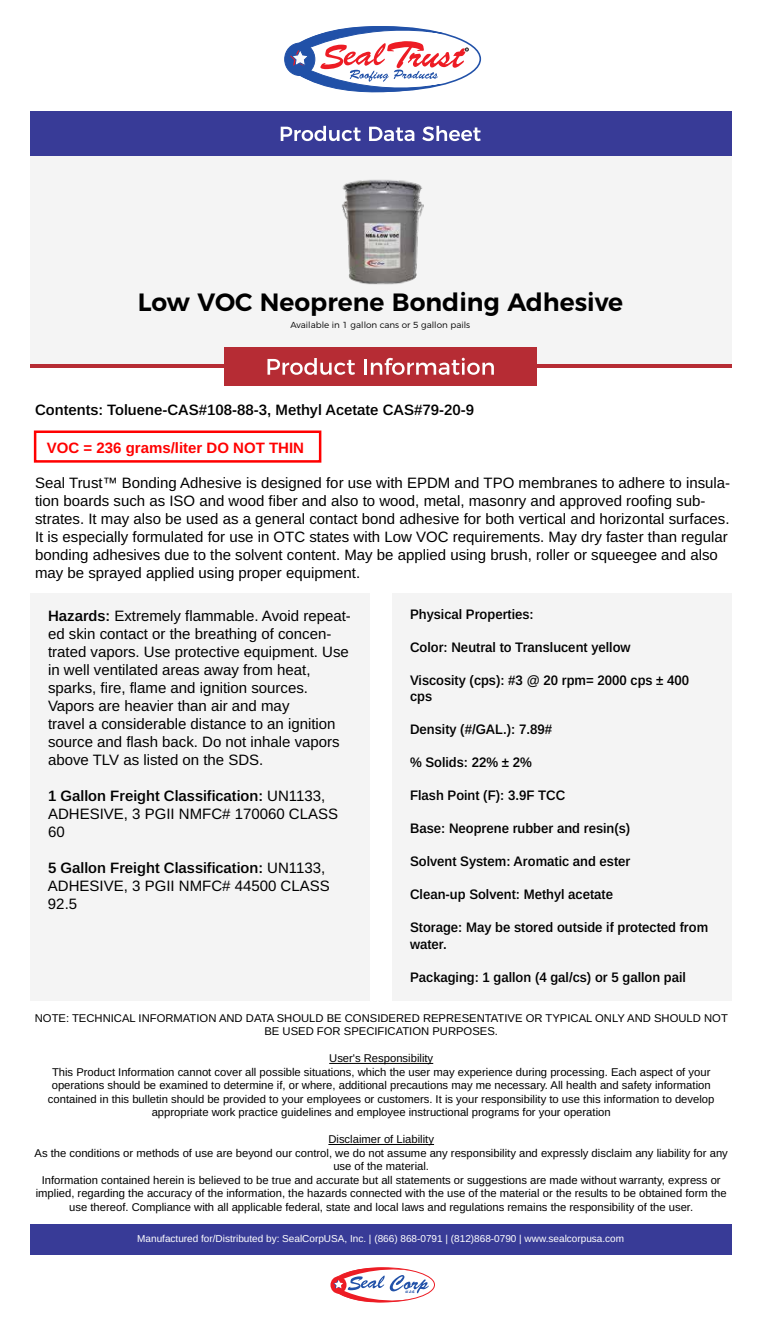
<style>
.page{position:relative;width:765px;height:1329px;background:#fff}
.page>*{position:absolute;margin:0;border:0;box-sizing:border-box;transform-origin:0 0}
.t1{font:600 25px "Montserrat";color:#000}
.t2{font:15px/18px "Arimo";color:#000}
.t3{font:600 15px "Arimo";color:#000}
.t4{font:700 15px "Arimo";color:#f00}
.t5{font:600 13.75px/16.5px "Arimo";color:#000;scale:.96 1}
.t6{font:11.25px/13.5px "Arimo";color:#000;text-align:center}
.t7{font:10px "Arimo";color:#fff}
.t8{font:300 8.75px "Montserrat";color:#000}
.t9{font:7.25px "Brush Script";color:#2151a8}
.s1{font-weight:600}
</style>
<div class="page">
<div style="left:285px;top:43px;width:30px;height:32px;background:#2151a8;border-radius:50%"></div>
<div style="left:284px;top:43px;width:31px;height:33px;border:1px solid #2151a8;border-radius:50%"></div>
<svg style="left:290px;top:26px;width:178px;height:67px"></svg>
<div style="left:30px;top:156px;width:702px;height:210px;background:#f4f4f4"></div>
<div style="left:30px;top:111px;width:702px;height:44px;background:#383b97"></div>
<img style="left:342px;top:180px;width:82px;height:104px">
<svg style="left:281px;top:126px;width:80px;height:15px"></svg>
<svg style="left:369px;top:127px;width:45px;height:14px"></svg>
<svg style="left:422px;top:126px;width:59px;height:15px"></svg>
<hr style="left:30px;top:364px;width:702px;height:4px;background:#b62c34">
<div style="left:224px;top:347px;width:313px;height:38px;background:#b62c34"></div>
<svg style="left:268px;top:358px;width:87px;height:17px"></svg>
<hr style="left:364px;top:359px;width:3px;height:16px;background:#fff">
<svg style="left:371px;top:358px;width:123px;height:17px"></svg>
<div style="left:30px;top:593px;width:340px;height:407px;background:#f4f4f4"></div>
<div style="left:392px;top:593px;width:340px;height:407px;background:#f4f4f4"></div>
<hr style="left:329px;top:1062px;width:104px;height:1px;background:#000">
<hr style="left:328px;top:1143px;width:106px;height:1px;background:#000">
<svg style="left:330px;top:1276px;width:17px;height:17px"></svg>
<svg style="left:333px;top:1267px;width:96px;height:36px"></svg>
<div style="left:30px;top:1224px;width:702px;height:30px;background:#383b97"></div>
<div style="left:34px;top:430px;width:287px;height:32px;border:2px solid #f00"></div>
<h1 class="t1" style="left:138px;top:282px;width:487px">Low VOC Neoprene Bonding Adhesive</h1>
<p class="t8" style="left:291px;top:318px;width:181px">Available in 1 gallon cans or 5 gallon pails</p>
<h2 class="t3" style="left:35px;top:399px;width:441px">Contents: Toluene-CAS#108-88-3, Methyl Acetate CAS#79-20-9</h2>
<h2 class="t4" style="left:47px;top:437px;width:259px">VOC = 236 grams/liter DO NOT THIN</h2>
<p class="t2" style="left:35px;top:474px;width:697px">Seal Trust™ Bonding Adhesive is designed for use with EPDM and TPO membranes to adhere to insula&shy;tion boards such as ISO and wood fiber and also to wood, metal, masonry and approved roofing sub&shy;strates. It may also be used as a general contact bond adhesive for both vertical and horizontal surfaces.<br>It is especially formulated for use in OTC states with Low VOC requirements. May dry faster than regular bonding adhesives due to the solvent content. May be applied using brush, roller or squeegee and also may be sprayed applied using proper equipment.</p>
<p class="t5" style="left:410px;top:606px;width:130px">Physical Properties:</p>
<p class="t5" style="left:410px;top:639px;width:231px">Color: Neutral to Translucent yellow</p>
<p class="t5" style="left:410px;top:672px;width:292px">Viscosity (cps): #3 @ 20 rpm= 2000 cps ± 400 cps</p>
<p class="t5" style="left:410px;top:721px;width:150px">Density (#/GAL.): 7.89#</p>
<p class="t5" style="left:410px;top:754px;width:128px">% Solids: 22% ± 2%</p>
<p class="t5" style="left:410px;top:787px;width:163px">Flash Point (F): 3.9F TCC</p>
<p class="t5" style="left:410px;top:820px;width:231px">Base: Neoprene rubber and resin(s)</p>
<p class="t5" style="left:410px;top:853px;width:231px">Solvent System: Aromatic and ester</p>
<p class="t5" style="left:410px;top:886px;width:213px">Clean-up Solvent: Methyl acetate</p>
<p class="t5" style="left:410px;top:919px;width:312px">Storage: May be stored outside if protected from water.</p>
<p class="t5" style="left:410px;top:969px;width:289px">Packaging: 1 gallon (4 gal/cs) or 5 gallon pail</p>
<p class="t6" style="left:35px;top:1011px;width:695px">NOTE: TECHNICAL INFORMATION AND DATA SHOULD BE CONSIDERED REPRESENTATIVE OR TYPICAL ONLY AND SHOULD NOT<br>BE USED FOR SPECIFICATION PURPOSES.</p>
<p class="t6" style="left:48px;top:1051px;width:668px">User's Responsibility<br>This Product Information cannot cover all possible situations, which the user may experience during processing. Each aspect of your operations should be examined to determine if, or where, additional precautions may me necessary. All health and safety information contained in this bulletin should be provided to your employees or customers. It is your responsibility to use this information to develop appropriate work practice guidelines and employee instructional programs for your operation</p>
<p class="t6" style="left:34px;top:1132px;width:695px">Disclaimer of Liability<br>As the conditions or methods of use are beyond our control, we do not assume any responsibility and expressly disclaim any liability for any use of the material.<br>Information contained herein is believed to be true and accurate but all statements or suggestions are made without warranty, express or implied, regarding the accuracy of the information, the hazards connected with the use of the material or the results to be obtained form the use thereof. Compliance with all applicable federal, state and local laws and regulations remains the responsibility of the user.</p>
<p class="t2" style="left:48px;top:607px;width:304px"><span class="s1">Hazards:</span> Extremely flammable. Avoid repeat&shy;ed skin contact or the breathing of concen&shy;trated vapors. Use protective equipment. Use in well ventilated areas away from heat, sparks, fire, flame and ignition sources.<br>Vapors are heavier than air and may<br>travel a considerable distance to an ignition source and flash back. Do not inhale vapors above TLV as listed on the SDS.</p>
<h2 class="t2" style="left:48px;top:787px;width:292px"><span class="s1">1 Gallon Freight Classification:</span> UN1133,<br>ADHESIVE, 3 PGII NMFC# 170060 CLASS<br>60</h2>
<h2 class="t2" style="left:48px;top:859px;width:283px"><span class="s1">5 Gallon Freight Classification:</span> UN1133,<br>ADHESIVE, 3 PGII NMFC# 44500 CLASS<br>92.5</h2>
<p class="t7" style="left:137px;top:1231px;width:488px">Manufactured for/Distributed by: SealCorpUSA, Inc. | (866) 868-0791 | (812)868-0790 | www.sealcorpusa.com</p>
<p class="t9" style="left:406px;top:1286px;width:11px">usa</p>
</div>
